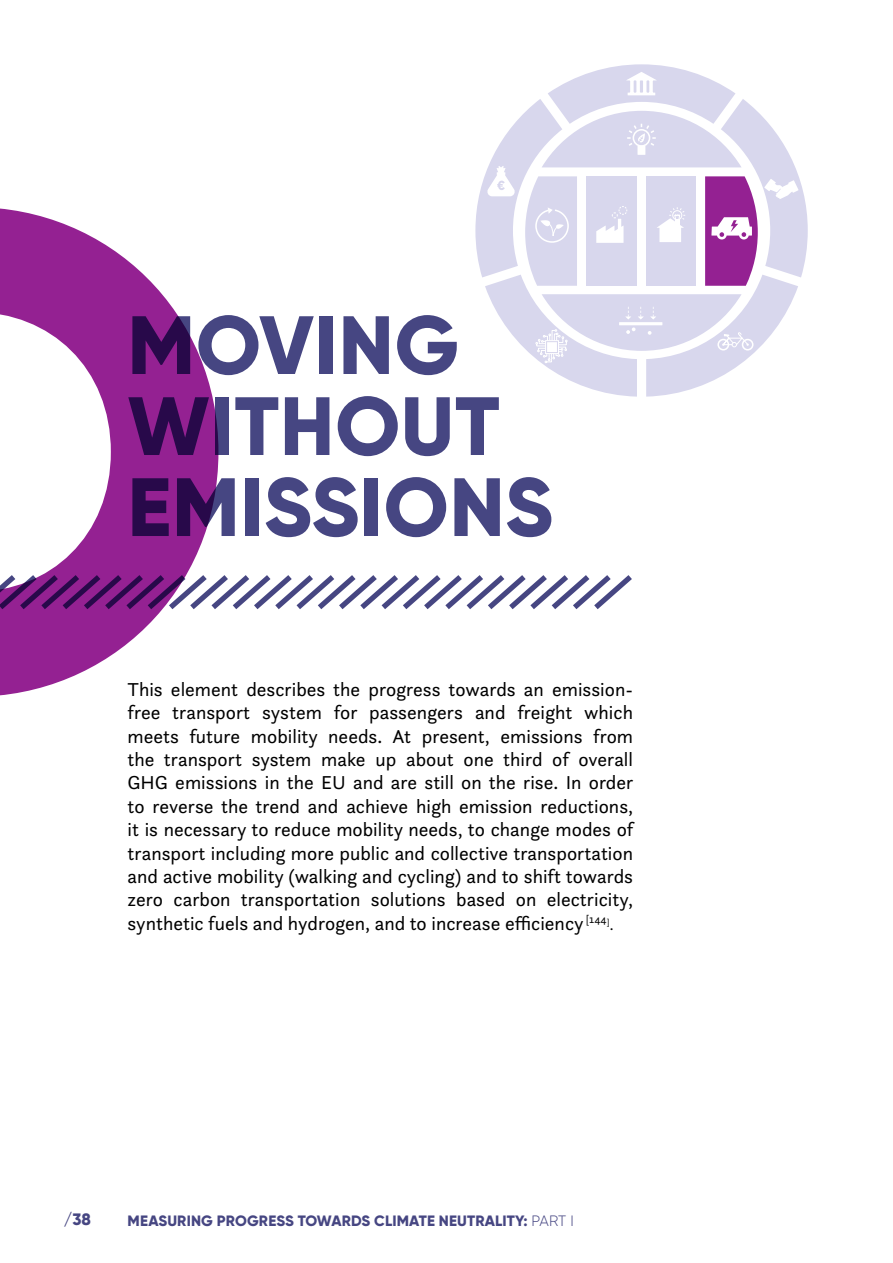
<style>
.page{position:relative;width:893px;height:1263px;background:#fff}
.page>*{position:absolute;margin:0;border:0;box-sizing:border-box;transform-origin:0 0}
.t1{font:800 82.5px/81px "Gilroy";letter-spacing:.01em;color:#464682}
.body_intro{font:19.5px/23.4px "Questa Sans";color:#000;text-align:justify}
.t2{font:800 16.5px "Gilroy";color:#464682}
.t3{font:800 15px "Gilroy";letter-spacing:.01em;color:#464682}
.s1{font-size:15px}
.s2{font-weight:300}
</style>
<div class="page">
<svg style="left:0;top:208px;width:218px;height:488px;fill:#942192"></svg>
<svg style="left:0;top:570px;width:632px;height:41px"></svg>
<svg style="left:475px;top:64px;width:333px;height:333px"></svg>
<h1 class="t1" style="left:127px;top:304px;width:427px">MOVING<br>WITHOUT<br>EMISSIONS</h1>
<p class="body_intro" style="left:128px;top:677px;width:507px">This element describes the progress towards an emission&shy;free transport system for passengers and freight which meets future mobility needs. At present, emissions from the transport system make up about one third of overall GHG emissions in the EU and are still on the rise. In order to reverse the trend and achieve high emission reductions, it is necessary to reduce mobility needs, to change modes of transport including more public and collective transportation and active mobility (walking and cycling) and to shift towards zero carbon transportation solutions based on electricity, synthetic fuels and hydrogen, and to increase efficiency <sup>[144</sup><sup>]</sup><span class="s1">.</span></p>
<p class="t2" style="left:64px;top:1209px;width:29px">/38</p>
<p class="t3" style="left:128px;top:1211px;width:448px">MEASURING PROGRESS TOWARDS CLIMATE NEUTRALITY: <span class="s2">PART I</span></p>
</div>
